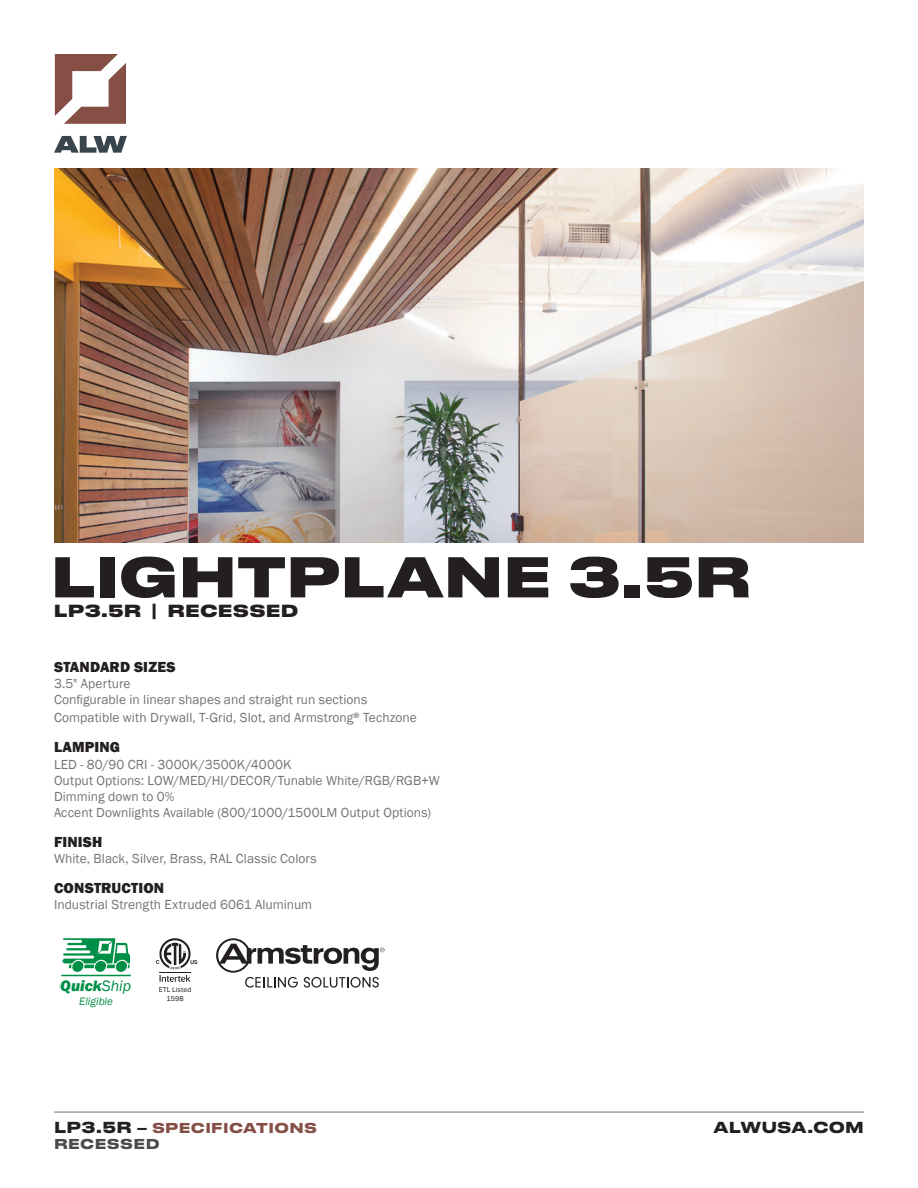
<style>
.page{position:relative;width:918px;height:1188px;background:#fff}
.page>*{position:absolute;margin:0;border:0;box-sizing:border-box;transform-origin:0 0}
.t1{font:800 54px "Druk Text Wide";letter-spacing:-.005em;color:#231f20}
.t2{font:800 16.5px "Druk Text Wide";letter-spacing:.01em;color:#231f20}
.t3{font:italic 800 15.6px "Franklin Gothic";color:#008f46}
.t4{font:800 15px "Franklin Gothic";letter-spacing:.01em;color:#231f20}
.t5{font:700 15px "Druk Text Wide";letter-spacing:.01em;color:#231f20}
.t6{font:13.5px/16.2px "Franklin Gothic";letter-spacing:.005em;color:#727477}
.t7{font:700 13.5px/16.2px "Druk Text Wide";letter-spacing:.025em;color:#854f46}
.t8{font:italic 11.1px "Franklin Gothic";color:#008f46}
.t9{font:7.2px/8.7px "Franklin Gothic";letter-spacing:.02em;color:#231f20;text-align:center}
.s1{font-weight:400}
.s2{font-size:15px;color:#231f20}
.s3{color:#231f20}
.s4{color:#4b4c4d}
</style>
<div class="page">
<hr style="left:54px;top:1112px;width:810px;height:1px;background:#727477">
<svg style="left:54px;top:136px;width:73px;height:17px"></svg>
<svg style="left:55px;top:54px;width:71px;height:70px"></svg>
<svg style="left:156px;top:938px;width:41px;height:44px"></svg>
<img style="left:54px;top:169px;width:810px;height:373px">
<svg style="left:63px;top:938px;width:67px;height:34px"></svg>
<hr style="left:61px;top:975px;width:70px;height:1px;background:#008f46">
<svg style="left:216px;top:938px;width:169px;height:50px"></svg>
<h1 class="t1" style="left:51px;top:530px;width:702px">LIGHTPLANE 3.5R</h1>
<p class="t2" style="left:54px;top:597px;width:246px">LP3.5R | RECESSED</p>
<p class="t4" style="left:54px;top:657px;width:123px">STANDARD SIZES</p>
<p class="t6" style="left:54px;top:676px;width:315px">3.5" Aperture<br>Configurable in linear shapes and straight run sections</p>
<p class="t6" style="left:54px;top:710px;width:364px">Compatible with Drywall, T-Grid, Slot, and Armstrong<sup>®</sup> Techzone</p>
<p class="t4" style="left:54px;top:738px;width:68px">LAMPING</p>
<p class="t6" style="left:54px;top:756px;width:387px">LED - 80/90 CRI - 3000K/3500K/4000K<br>Output Options: LOW/MED/HI/DECOR/Tunable White/RGB/RGB+W Dimming down to 0%<br>Accent Downlights Available (800/1000/1500LM Output Options)</p>
<p class="t4" style="left:54px;top:832px;width:50px">FINISH</p>
<p class="t6" style="left:54px;top:851px;width:264px">White, Black, Silver, Brass, RAL Classic Colors</p>
<p class="t4" style="left:54px;top:878px;width:112px">CONSTRUCTION</p>
<p class="t6" style="left:54px;top:897px;width:260px">Industrial Strength Extruded 6061 Aluminum</p>
<p class="t3" style="left:60px;top:976px;width:72px">Quick<span class="s1">Ship</span></p>
<p class="t8" style="left:79px;top:994px;width:35px">Eligible</p>
<p class="t9" style="left:159px;top:986px;width:34px">ETL Listed<br>1598</p>
<p class="t7" style="left:54px;top:1118px;width:265px"><span class="s2">LP3.5R</span> <span class="s3">–</span> SPECIFICATIONS<br><span class="s4">RECESSED</span></p>
<p class="t5" style="left:713px;top:1114px;width:152px">ALWUSA.COM</p>
</div>
